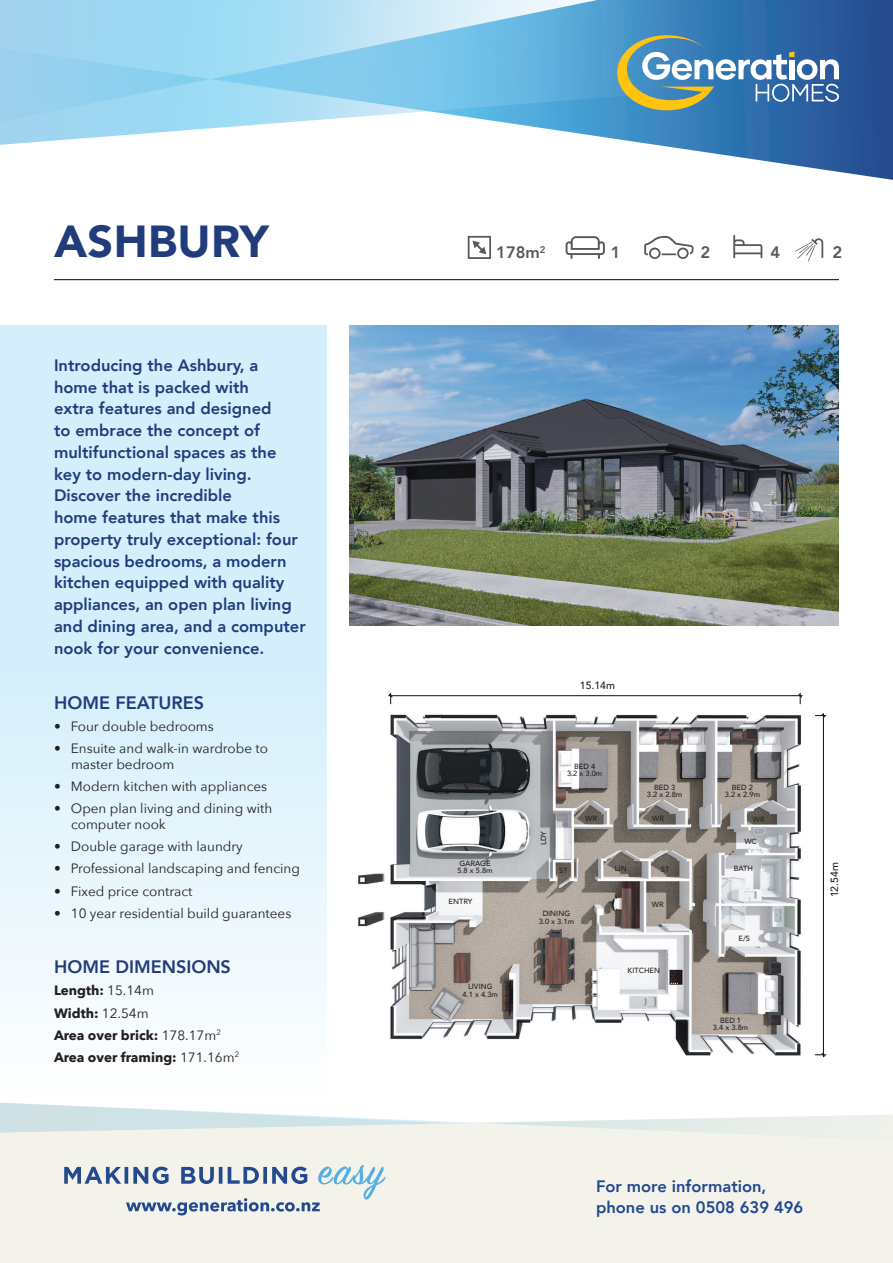
<style>
.page{position:relative;width:893px;height:1263px;background:#fff}
.page>*{position:absolute;margin:0;border:0;box-sizing:border-box;transform-origin:0 0}
.t1{font:900 44.7px "Avenir";letter-spacing:.01em;color:#213c7b}
.t2{font:800 18px "Avenir";color:#213c7b}
.t3{font:800 16.5px/21.8px "Avenir";color:#213c7b}
.t4{font:800 16.5px/21px "Avenir";color:#21488f}
.t5{font:800 16.5px "Avenir";color:#57585a}
.t6{font:13.5px/15.8px "Avenir Next";color:#231f20}
.t7{font:700 13.5px/22.2px "Avenir Next";color:#231f20}
.t8{font:500 10.5px "Avenir";color:#231f20}
.t9{font:500 7.5px/7.5px "Avenir";color:#231f20;text-align:center}
.s1{font-weight:400}
</style>
<div class="page">
<svg style="left:664px;top:146px;width:229px;height:34px"></svg>
<svg style="left:0;top:0;width:893px;height:146px"></svg>
<div style="left:0;top:1144px;width:893px;height:106px;background:#f3f3eb"></div>
<svg style="left:0;top:1102px;width:893px;height:42px"></svg>
<svg style="left:64px;top:1165px;width:321px;height:50px"></svg>
<div style="left:0;top:1250px;width:893px;height:13px;background:#f3f3eb"></div>
<div style="left:0;top:325px;width:326px;height:773px;background:linear-gradient(to bottom,#caebfa,#f6fbfe)"></div>
<svg style="left:468px;top:236px;width:23px;height:23px"></svg>
<svg style="left:733px;top:235px;width:29px;height:23px"></svg>
<svg style="left:795px;top:238px;width:28px;height:23px"></svg>
<svg style="left:644px;top:236px;width:50px;height:23px"></svg>
<svg style="left:566px;top:236px;width:39px;height:23px"></svg>
<img style="left:358px;top:692px;width:469px;height:366px">
<hr style="left:391px;top:695px;width:409px;height:1px;background:#0f1011">
<svg style="left:389px;top:693px;width:3px;height:11px"></svg>
<svg style="left:799px;top:693px;width:3px;height:11px"></svg>
<hr style="left:823px;top:716px;width:1px;height:339px;background:#0f1011">
<svg style="left:815px;top:713px;width:11px;height:4px"></svg>
<svg style="left:815px;top:1053px;width:11px;height:4px"></svg>
<img style="left:350px;top:326px;width:489px;height:299px">
<svg style="left:617px;top:35px;width:222px;height:75px"></svg>
<hr style="left:54px;top:279px;width:785px;height:1px;background:#231f20">
<h1 class="t1" style="left:54px;top:203px;width:216px">ASHBURY</h1>
<p class="t3" style="left:54px;top:354px;width:253px">Introducing the Ashbury, a home that is packed with<br>extra features and designed<br>to embrace the concept of multifunctional spaces as the key to modern-day living.<br>Discover the incredible<br>home features that make this property truly exceptional: four spacious bedrooms, a modern kitchen equipped with quality appliances, an open plan living and dining area, and a computer nook for your convenience.</p>
<p class="t2" style="left:54px;top:689px;width:151px">HOME FEATURES</p>
<p class="t6" style="left:54px;top:718px;width:161px">• Four double bedrooms</p>
<p class="t6" style="left:71px;top:740px;width:199px;text-indent:-17px">• Ensuite and walk-in wardrobe to master bedroom</p>
<p class="t6" style="left:54px;top:778px;width:215px">• Modern kitchen with appliances</p>
<p class="t6" style="left:71px;top:800px;width:203px;text-indent:-17px">• Open plan living and dining with computer nook</p>
<p class="t6" style="left:54px;top:838px;width:190px">• Double garage with laundry</p>
<p class="t6" style="left:54px;top:860px;width:247px">• Professional landscaping and fencing</p>
<p class="t6" style="left:54px;top:882px;width:140px">• Fixed price contract</p>
<p class="t6" style="left:54px;top:904px;width:239px">• 10 year residential build guarantees</p>
<p class="t2" style="left:54px;top:953px;width:178px">HOME DIMENSIONS</p>
<p class="t7" style="left:54px;top:979px;width:187px">Length: <span class="s1">15.14m<br></span>Width: <span class="s1">12.54m<br></span>Area over brick: <span class="s1">178.17m</span><sup>2<br></sup>Area over framing: <span class="s1">171.16m</span><sup>2</sup></p>
<p class="t5" style="left:496px;top:240px;width:51px">178m<sup>2</sup></p>
<p class="t5" style="left:611px;top:240px;width:11px">1</p>
<p class="t5" style="left:700px;top:240px;width:11px">2</p>
<p class="t5" style="left:770px;top:240px;width:11px">4</p>
<p class="t5" style="left:832px;top:240px;width:11px">2</p>
<p class="t8" style="left:580px;top:676px;width:37px">15.14m</p>
<p class="t9" style="left:539px;top:845px;width:16px;rotate:-90deg">LDY</p>
<p class="t9" style="left:567px;top:762px;width:37px">BED 4<br>3.2 x 3.0m</p>
<p class="t9" style="left:585px;top:814px;width:13px">WR</p>
<p class="t9" style="left:647px;top:783px;width:37px">BED 3<br>3.2 x 2.8m</p>
<p class="t9" style="left:725px;top:783px;width:37px">BED 2<br>3.2 x 2.9m</p>
<p class="t9" style="left:652px;top:814px;width:13px">WR</p>
<p class="t9" style="left:753px;top:815px;width:13px">WR</p>
<p class="t9" style="left:744px;top:837px;width:14px">WC</p>
<p class="t9" style="left:457px;top:859px;width:37px;text-align:left">GARAGE<br>5.8 x 5.8m</p>
<p class="t9" style="left:734px;top:864px;width:21px">BATH</p>
<p class="t9" style="left:615px;top:864px;width:13px">LIN</p>
<p class="t9" style="left:661px;top:865px;width:10px">ST</p>
<p class="t9" style="left:559px;top:866px;width:10px">ST</p>
<p class="t9" style="left:449px;top:897px;width:25px">ENTRY</p>
<p class="t9" style="left:463px;top:983px;width:37px">LIVING<br>4.1 x 4.3m</p>
<p class="t9" style="left:539px;top:909px;width:37px">DINING<br>3.0 x 3.1m</p>
<p class="t9" style="left:652px;top:900px;width:13px">WR</p>
<p class="t9" style="left:627px;top:966px;width:34px">KITCHEN</p>
<p class="t9" style="left:738px;top:934px;width:13px">E/S</p>
<p class="t9" style="left:713px;top:1016px;width:37px">BED 1<br>3.4 x 3.8m</p>
<p class="t8" style="left:825px;top:897px;width:37px;rotate:-90deg">12.54m</p>
<p class="t4" style="left:596px;top:1176px;width:209px">For more information, phone us on 0508 639 496</p>
</div>
